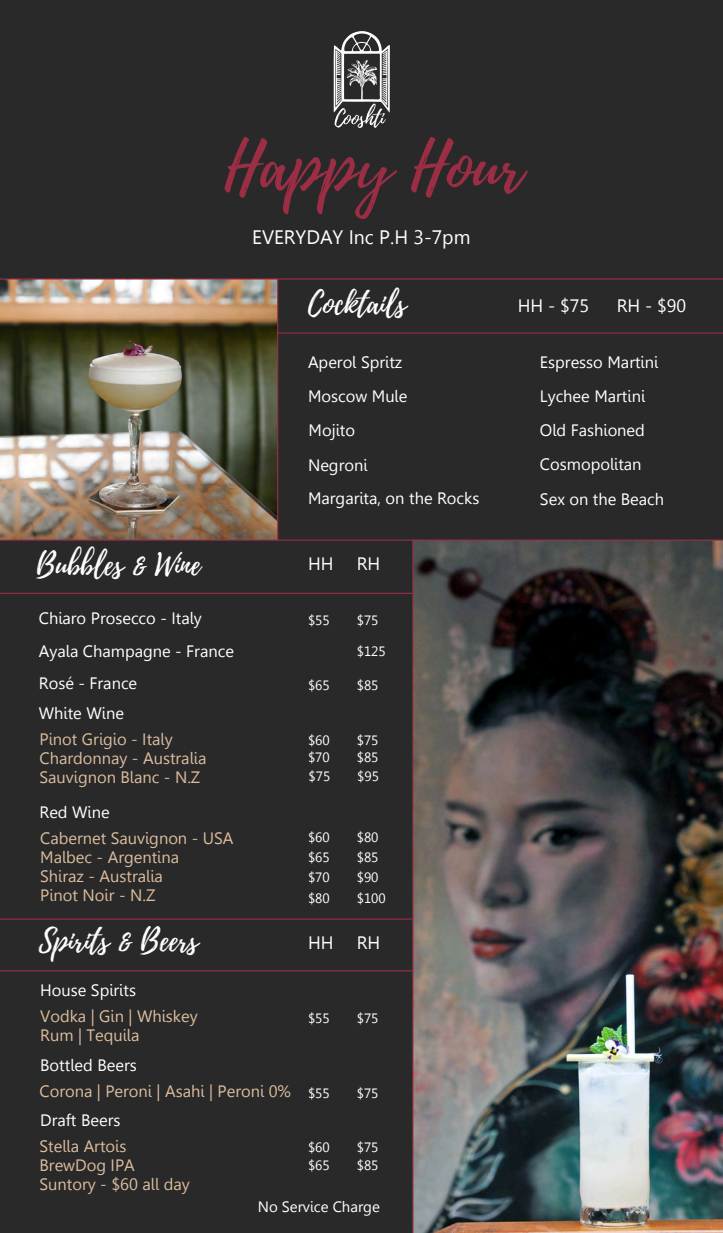
<style>
.page{position:relative;width:723px;height:1233px;background:#292929}
.page>*{position:absolute;margin:0;border:0;box-sizing:border-box;transform-origin:0 0}
.t1{font:67.5px "Playlist Script";color:#9b2d45}
.t2{font:30px "Playlist Script";color:#fff}
.t3{font:19.5px "Gisha";color:#fff}
.t4{font:18px "Gisha";color:#fff}
.t5{font:16.5px "Gisha";color:#fff}
.t6{font:16.5px/19.2px "Gisha";color:#dbbd9e}
.t7{font:15px "Gisha";color:#fff}
.t8{font:13.5px "Gisha";color:#fff}
</style>
<div class="page">
<img style="left:0;top:280px;width:277px;height:259px">
<img style="left:413px;top:541px;width:310px;height:692px">
<hr style="left:0;top:540px;width:723px;height:1px;background:#9b2d45">
<hr style="left:0;top:593px;width:412px;height:1px;background:#9b2d45">
<hr style="left:412px;top:540px;width:1px;height:693px;background:#9b2d45">
<hr style="left:0;top:278px;width:723px;height:2px;background:#9b2d45">
<hr style="left:278px;top:332px;width:445px;height:2px;background:#9b2d45">
<hr style="left:0;top:919px;width:412px;height:1px;background:#9b2d45">
<hr style="left:0;top:970px;width:413px;height:1px;background:#9b2d45">
<hr style="left:277px;top:279px;width:1px;height:261px;background:#9b2d45">
<img style="left:333px;top:31px;width:57px;height:97px">
<p class="t1" style="left:225px;top:118px;width:300px">Happy Hour</p>
<p class="t3" style="left:252px;top:225px;width:220px">EVERYDAY Inc P.H 3-7pm</p>
<h3 class="t2" style="left:308px;top:283px;width:100px">Cocktails</h3>
<p class="t4" style="left:518px;top:296px;width:73px">HH - $75</p>
<h5 class="t4" style="left:617px;top:296px;width:71px">RH - $90</h5>
<p class="t5" style="left:308px;top:353px;width:96px">Aperol Spritz</p>
<h5 class="t5" style="left:540px;top:353px;width:120px">Espresso Martini</h5>
<p class="t5" style="left:308px;top:387px;width:101px">Moscow Mule</p>
<h3 class="t2" style="left:37px;top:543px;width:165px">Bubbles &amp; Wine</h3>
<p class="t5" style="left:308px;top:421px;width:48px">Mojito</p>
<p class="t5" style="left:308px;top:456px;width:61px">Negroni</p>
<h5 class="t5" style="left:308px;top:489px;width:173px">Margarita, on the Rocks</h5>
<p class="t4" style="left:308px;top:554px;width:27px">HH</p>
<h1 class="t4" style="left:357px;top:554px;width:25px">RH</h1>
<h3 class="t5" style="left:39px;top:609px;width:165px">Chiaro Prosecco - Italy</h3>
<h2 class="t8" style="left:308px;top:612px;width:23px">$55</h2>
<h3 class="t8" style="left:357px;top:612px;width:23px">$75</h3>
<h5 class="t5" style="left:39px;top:642px;width:197px">Ayala Champagne - France</h5>
<p class="t8" style="left:357px;top:644px;width:31px">$125</p>
<h5 class="t5" style="left:39px;top:674px;width:100px">Rosé - France</h5>
<h5 class="t8" style="left:308px;top:677px;width:23px">$65</h5>
<h5 class="t8" style="left:357px;top:677px;width:23px">$85</h5>
<p class="t5" style="left:39px;top:704px;width:87px">White Wine</p>
<p class="t6" style="left:40px;top:729px;width:168px">Pinot Grigio - Italy<br>Chardonnay - Australia<br>Sauvignon Blanc - N.Z</p>
<p class="t8" style="left:308px;top:733px;width:23px">$60</p>
<p class="t8" style="left:357px;top:733px;width:23px">$75</p>
<p class="t8" style="left:308px;top:750px;width:23px">$70</p>
<p class="t8" style="left:357px;top:750px;width:23px">$85</p>
<p class="t8" style="left:308px;top:768px;width:23px">$75</p>
<h2 class="t8" style="left:357px;top:768px;width:23px">$95</h2>
<p class="t5" style="left:40px;top:803px;width:72px">Red Wine</p>
<p class="t6" style="left:40px;top:829px;width:195px">Cabernet Sauvignon - USA<br>Malbec - Argentina<br>Shiraz - Australia<br>Pinot Noir - N.Z</p>
<p class="t2" style="left:39px;top:919px;width:161px">Spirits &amp; Beers</p>
<p class="t4" style="left:308px;top:932px;width:27px">HH</p>
<p class="t4" style="left:357px;top:932px;width:25px">RH</p>
<h5 class="t8" style="left:308px;top:829px;width:23px">$60</h5>
<h5 class="t8" style="left:357px;top:829px;width:23px">$80</h5>
<p class="t8" style="left:308px;top:849px;width:23px">$65</p>
<p class="t8" style="left:357px;top:849px;width:23px">$85</p>
<h5 class="t8" style="left:308px;top:869px;width:23px">$70</h5>
<h5 class="t8" style="left:357px;top:869px;width:23px">$90</h5>
<h3 class="t8" style="left:308px;top:890px;width:23px">$80</h3>
<h3 class="t8" style="left:357px;top:890px;width:31px">$100</h3>
<h5 class="t5" style="left:40px;top:981px;width:97px">House Spirits</h5>
<h5 class="t6" style="left:40px;top:1007px;width:159px">Vodka | Gin | Whiskey</h5>
<h5 class="t8" style="left:308px;top:1011px;width:23px">$55</h5>
<h5 class="t8" style="left:357px;top:1011px;width:23px">$75</h5>
<h5 class="t6" style="left:40px;top:1026px;width:101px">Rum | Tequila</h5>
<h4 class="t5" style="left:40px;top:1055px;width:98px">Bottled Beers</h4>
<p class="t6" style="left:40px;top:1081px;width:253px">Corona | Peroni | Asahi | Peroni 0%</p>
<p class="t8" style="left:308px;top:1085px;width:23px">$55</p>
<p class="t8" style="left:357px;top:1085px;width:23px">$75</p>
<p class="t5" style="left:40px;top:1110px;width:82px">Draft Beers</p>
<h5 class="t6" style="left:40px;top:1136px;width:152px">Stella Artois<br>BrewDog IPA<br>Suntory - $60 all day</h5>
<h5 class="t8" style="left:308px;top:1139px;width:23px">$60</h5>
<p class="t8" style="left:357px;top:1139px;width:23px">$75</p>
<p class="t8" style="left:308px;top:1158px;width:23px">$65</p>
<h2 class="t8" style="left:357px;top:1158px;width:23px">$85</h2>
<p class="t7" style="left:258px;top:1198px;width:124px">No Service Charge</p>
<h5 class="t5" style="left:540px;top:387px;width:107px">Lychee Martini</h5>
<h5 class="t5" style="left:540px;top:421px;width:106px">Old Fashioned</h5>
<p class="t5" style="left:540px;top:455px;width:103px">Cosmopolitan</p>
<p class="t5" style="left:540px;top:490px;width:126px">Sex on the Beach</p>
</div>
